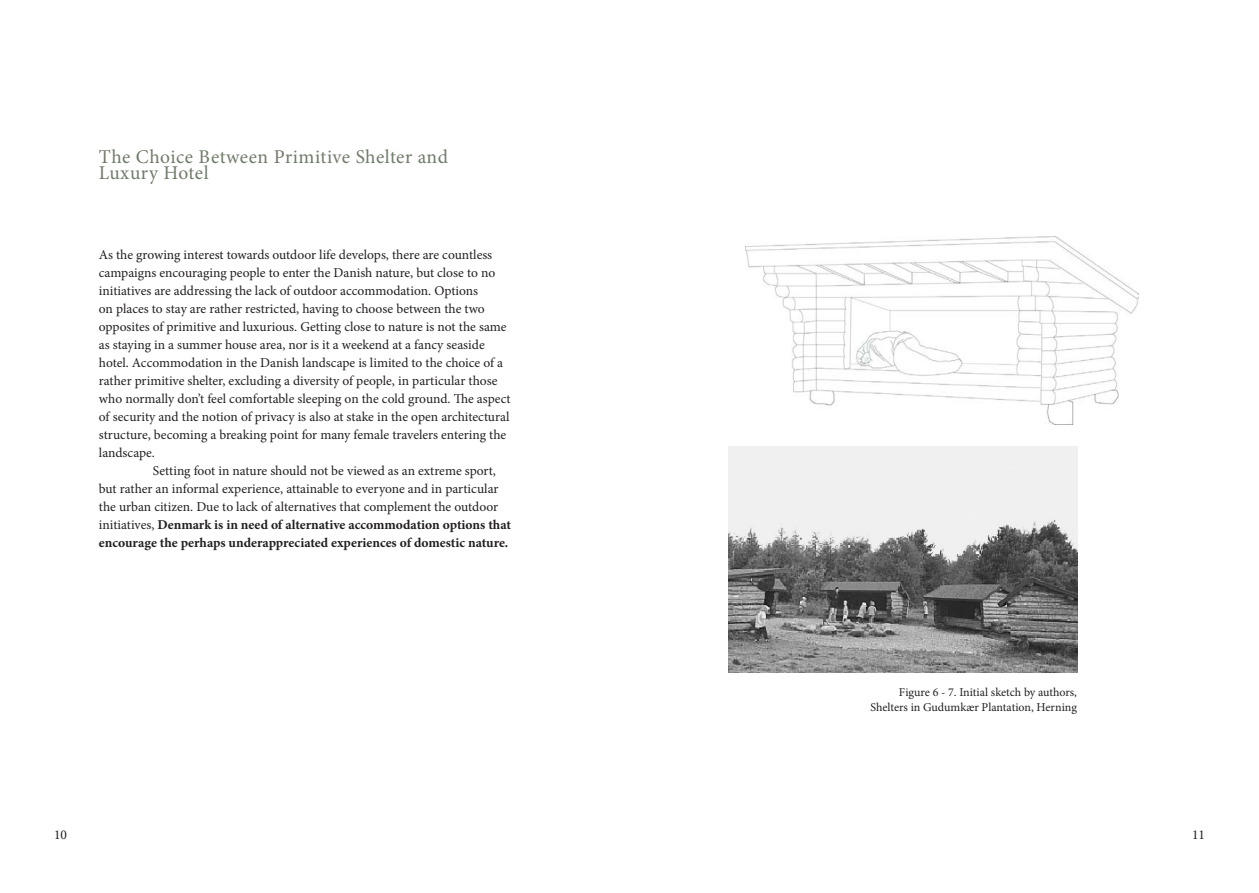
<style>
.page{position:relative;width:1259px;height:893px;background:#fff}
.page>*{position:absolute;margin:0;border:0;box-sizing:border-box;transform-origin:0 0}
.t1{font:19.5px "Minion Pro";letter-spacing:.02em;color:#707b6a}
.t2{font:13.5px/18px "Minion Pro";color:#231f20}
.t3{font:12px "Minion Pro";letter-spacing:-.005em;color:#231f20}
.s1{font-weight:700}
</style>
<div class="page">
<img style="left:728px;top:447px;width:349px;height:225px">
<img style="left:745px;top:237px;width:394px;height:188px">
<p class="t1" style="left:99px;top:143px;width:350px">The Choice Between Primitive Shelter and</p>
<p class="t1" style="left:99px;top:160px;width:111px">Luxury Hotel</p>
<p class="t2" style="left:99px;top:246px;width:413px">As the growing interest towards outdoor life develops, there are countless campaigns encouraging people to enter the Danish nature, but close to no initiatives are addressing the lack of outdoor accommodation. Options<br>on places to stay are rather restricted, having to choose between the two opposites of primitive and luxurious. Getting close to nature is not the same as staying in a summer house area, nor is it a weekend at a fancy seaside hotel. Accommodation in the Danish landscape is limited to the choice of a rather primitive shelter, excluding a diversity of people, in particular those who normally don’t feel comfortable sleeping on the cold ground. The aspect of security and the notion of privacy is also at stake in the open architectural structure, becoming a breaking point for many female travelers entering the landscape.</p>
<p class="t2" style="left:99px;top:462px;width:413px;text-indent:54px">Setting foot in nature should not be viewed as an extreme sport, but rather an informal experience, attainable to everyone and in particular the urban citizen. Due to lack of alternatives that complement the outdoor initiatives, <span class="s1">Denmark is in need of alternative accommodation options that encourage the perhaps underappreciated experiences of domestic nature.</span></p>
<p class="t3" style="left:899px;top:684px;width:179px">Figure 6 - 7. Initial sketch by authors,</p>
<p class="t3" style="left:870px;top:699px;width:208px">Shelters in Gudumkær Plantation, Herning</p>
<p class="t2" style="left:54px;top:826px;width:14px">10</p>
<p class="t2" style="left:1192px;top:826px;width:14px">11</p>
</div>
